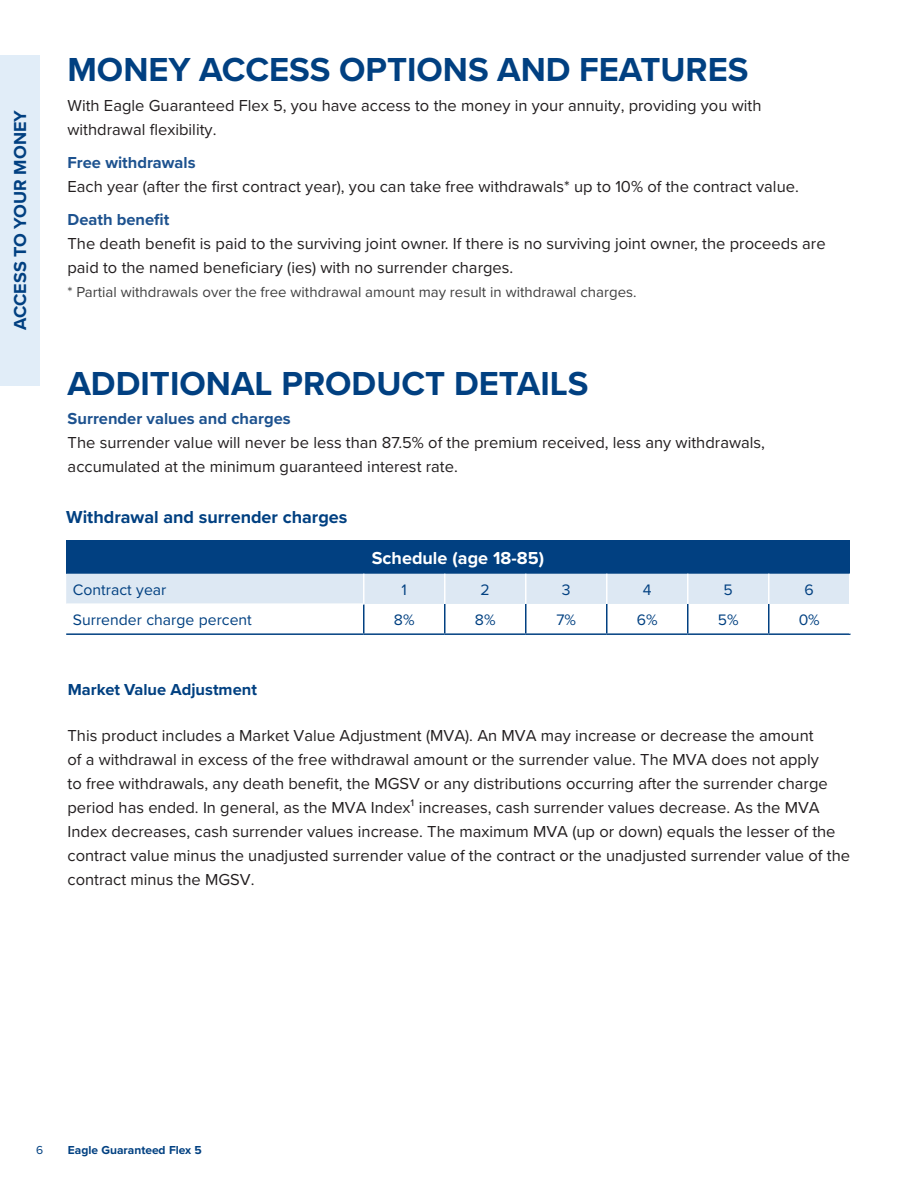
<style>
.page{position:relative;width:918px;height:1188px;background:#fff}
.page>*{position:absolute;margin:0;border:0;box-sizing:border-box;transform-origin:0 0}
.t1{font:700 34.5px "Proxima Nova";color:#014081}
.t2{font:700 18px "Proxima Nova";color:#014081}
.t3{font:700 18px "Proxima Nova";color:#fff}
.t4{font:16.5px/24px "Proxima Nova";color:#231f20}
.t5{font:700 16.5px "Proxima Nova";color:#014081}
.t6{font:700 16.5px "Proxima Nova";color:#1d528f}
.t7{font:15.75px "Proxima Nova";color:#014081}
.t8{font:15px "Proxima Nova";color:#414141}
.t9{font:700 12px "Proxima Nova";color:#014081}
.t10{font:12px "Proxima Nova";color:#014081}
.s1{font-weight:700;color:#1d528f}
</style>
<div class="page">
<div style="left:66px;top:540px;width:784px;height:34px;background:#014081"></div>
<div style="left:66px;top:574px;width:783px;height:30px;background:#dde8f3"></div>
<hr style="left:363px;top:604px;width:2px;height:29px;background:#014081">
<hr style="left:444px;top:604px;width:2px;height:29px;background:#014081">
<hr style="left:525px;top:604px;width:2px;height:29px;background:#014081">
<hr style="left:606px;top:604px;width:2px;height:29px;background:#014081">
<hr style="left:687px;top:604px;width:2px;height:29px;background:#014081">
<hr style="left:768px;top:604px;width:2px;height:29px;background:#014081">
<hr style="left:66px;top:633px;width:298px;height:2px;background:#014081">
<hr style="left:364px;top:633px;width:81px;height:2px;background:#014081">
<hr style="left:445px;top:633px;width:81px;height:2px;background:#014081">
<hr style="left:526px;top:633px;width:81px;height:2px;background:#014081">
<hr style="left:607px;top:633px;width:81px;height:2px;background:#014081">
<hr style="left:688px;top:633px;width:81px;height:2px;background:#014081">
<hr style="left:769px;top:633px;width:82px;height:2px;background:#014081">
<hr style="left:66px;top:604px;width:299px;height:1px;background:#fff">
<hr style="left:444px;top:574px;width:2px;height:30px;background:#fff">
<hr style="left:525px;top:574px;width:2px;height:30px;background:#fff">
<hr style="left:606px;top:574px;width:2px;height:30px;background:#fff">
<hr style="left:687px;top:574px;width:2px;height:30px;background:#fff">
<hr style="left:768px;top:574px;width:2px;height:30px;background:#fff">
<hr style="left:363px;top:574px;width:2px;height:30px;background:#fff">
<div style="left:0;top:55px;width:40px;height:331px;background:#e1edf8"></div>
<p class="t2" style="left:7px;top:330px;width:222px;rotate:-90deg">ACCESS TO YOUR MONEY</p>
<p class="t1" style="left:68px;top:44px;width:683px">MONEY ACCESS OPTIONS AND FEATURES</p>
<p class="t4" style="left:68px;top:93px;width:696px">With Eagle Guaranteed Flex 5, you have access to the money in your annuity, providing you with withdrawal flexibility.</p>
<p class="t4" style="left:68px;top:150px;width:733px"><span class="s1">Free withdrawals<br></span>Each year (after the first contract year), you can take free withdrawals* up to 10% of the contract value.</p>
<p class="t6" style="left:68px;top:207px;width:103px">Death benefit</p>
<p class="t4" style="left:68px;top:231px;width:760px">The death benefit is paid to the surviving joint owner. If there is no surviving joint owner, the proceeds are paid to the named beneficiary (ies) with no surrender charges.</p>
<p class="t8" style="left:68px;top:281px;width:571px">* Partial withdrawals over the free withdrawal amount may result in withdrawal charges.</p>
<p class="t1" style="left:67px;top:358px;width:523px">ADDITIONAL PRODUCT DETAILS</p>
<p class="t4" style="left:68px;top:406px;width:699px"><span class="s1">Surrender values and charges<br></span>The surrender value will never be less than 87.5% of the premium received, less any withdrawals, accumulated at the minimum guaranteed interest rate.</p>
<p class="t2" style="left:66px;top:503px;width:283px">Withdrawal and surrender charges</p>
<p class="t3" style="left:372px;top:545px;width:174px">Schedule (age 18-85)</p>
<p class="t7" style="left:73px;top:578px;width:95px">Contract year</p>
<p class="t7" style="left:402px;top:578px;width:7px">1</p>
<p class="t7" style="left:481px;top:578px;width:11px">2</p>
<p class="t7" style="left:562px;top:578px;width:10px">3</p>
<p class="t7" style="left:643px;top:578px;width:10px">4</p>
<p class="t7" style="left:724px;top:578px;width:11px">5</p>
<p class="t7" style="left:805px;top:578px;width:11px">6</p>
<p class="t7" style="left:73px;top:608px;width:180px">Surrender charge percent</p>
<p class="t7" style="left:394px;top:608px;width:22px">8%</p>
<p class="t7" style="left:475px;top:608px;width:22px">8%</p>
<p class="t7" style="left:556px;top:608px;width:21px">7%</p>
<p class="t7" style="left:637px;top:608px;width:22px">6%</p>
<p class="t7" style="left:718px;top:608px;width:22px">5%</p>
<p class="t7" style="left:799px;top:608px;width:23px">0%</p>
<p class="t5" style="left:68px;top:677px;width:191px">Market Value Adjustment</p>
<p class="t4" style="left:68px;top:722px;width:784px">This product includes a Market Value Adjustment (MVA). An MVA may increase or decrease the amount<br>of a withdrawal in excess of the free withdrawal amount or the surrender value. The MVA does not apply<br>to free withdrawals, any death benefit, the MGSV or any distributions occurring after the surrender charge period has ended. In general, as the MVA Index¹ increases, cash surrender values decrease. As the MVA Index decreases, cash surrender values increase. The maximum MVA (up or down) equals the lesser of the contract value minus the unadjusted surrender value of the contract or the unadjusted surrender value of the contract minus the MGSV.</p>
<p class="t10" style="left:36px;top:1141px;width:9px">6</p>
<p class="t9" style="left:68px;top:1141px;width:136px">Eagle Guaranteed Flex 5</p>
</div>
